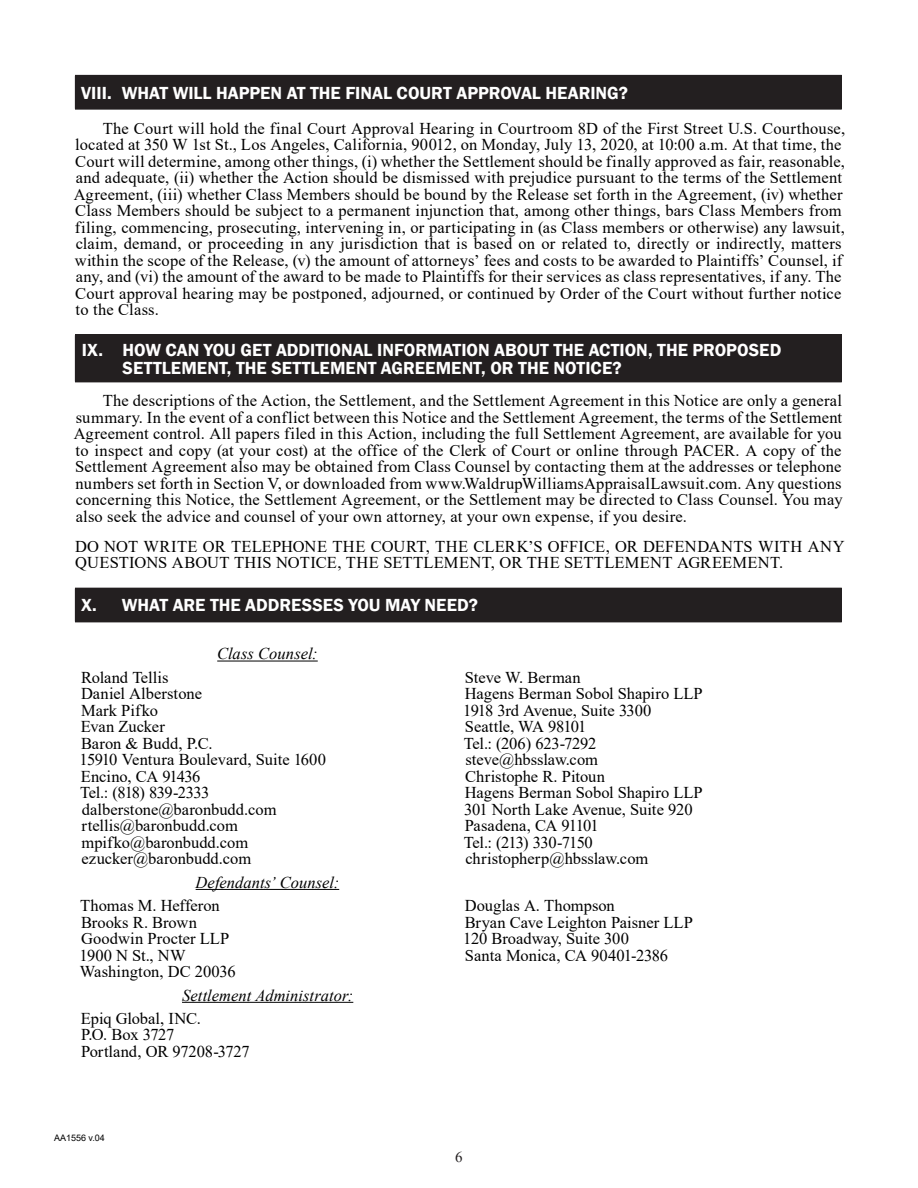
<style>
.page{position:relative;width:918px;height:1188px;background:#fff}
.page>*{position:absolute;margin:0;border:0;box-sizing:border-box;transform-origin:0 0}
.t1{font:600 18px/18px "Franklin Gothic";color:#fff}
.Body_Copy{font:16.5px/16.5px "Times New Roman";letter-spacing:.005em;color:#000}
.t2{font:italic 16.5px "Times New Roman";letter-spacing:.005em;color:#000}
.Body_Copy-2{font:16.5px "Times New Roman";letter-spacing:-.015em;color:#000}
.Body_Copy-3{font:16.5px "Times New Roman";letter-spacing:-.04em;color:#000}
.t3{font:15px "Times New Roman";color:#231f20}
.t4{font:9px "Arial";color:#000}
</style>
<div class="page">
<div style="left:75px;top:75px;width:766px;height:34px;background:#231f20"></div>
<hr style="left:75px;top:75px;width:767px;height:1px;background:#231f20">
<hr style="left:841px;top:76px;width:1px;height:33px;background:#231f20">
<hr style="left:75px;top:109px;width:767px;height:1px;background:#231f20">
<div style="left:75px;top:335px;width:766px;height:47px;background:#231f20"></div>
<hr style="left:75px;top:334px;width:767px;height:1px;background:#231f20">
<hr style="left:841px;top:335px;width:1px;height:47px;background:#231f20">
<hr style="left:75px;top:382px;width:767px;height:1px;background:#231f20">
<div style="left:75px;top:588px;width:766px;height:34px;background:#231f20"></div>
<hr style="left:75px;top:588px;width:767px;height:1px;background:#231f20">
<hr style="left:841px;top:589px;width:1px;height:33px;background:#231f20">
<hr style="left:75px;top:622px;width:767px;height:1px;background:#231f20">
<hr style="left:217px;top:661px;width:101px;height:1px;background:#000">
<hr style="left:196px;top:889px;width:143px;height:1px;background:#000">
<hr style="left:182px;top:1002px;width:171px;height:1px;background:#000">
<p class="t1" style="left:81px;top:84px;width:548px">VIII. WHAT WILL HAPPEN AT THE FINAL COURT APPROVAL HEARING?</p>
<p class="Body_Copy" style="left:74px;top:119px;width:773px;text-indent:29px">The Court will hold the final Court Approval Hearing in Courtroom 8D of the First Street U.S. Courthouse, located at 350 W 1st St., Los Angeles, California, 90012, on Monday, July 13, 2020, at 10:00 a.m. At that time, the Court will determine, among other things, (i) whether the Settlement should be finally approved as fair, reasonable, and adequate, (ii) whether the Action should be dismissed with prejudice pursuant to the terms of the Settlement Agreement, (iii) whether Class Members should be bound by the Release set forth in the Agreement, (iv) whether Class Members should be subject to a permanent injunction that, among other things, bars Class Members from filing, commencing, prosecuting, intervening in, or participating in (as Class members or otherwise) any lawsuit, claim, demand, or proceeding in any jurisdiction that is based on or related to, directly or indirectly, matters within the scope of the Release, (v) the amount of attorneys’ fees and costs to be awarded to Plaintiffs’ Counsel, if any, and (vi) the amount of the award to be made to Plaintiffs for their services as class representatives, if any. The Court approval hearing may be postponed, adjourned, or continued by Order of the Court without further notice to the Class.</p>
<p class="t1" style="left:123px;top:341px;width:660px;text-indent:-41px">IX. HOW CAN YOU GET ADDITIONAL INFORMATION ABOUT THE ACTION, THE PROPOSED<br>SETTLEMENT, THE SETTLEMENT AGREEMENT, OR THE NOTICE?</p>
<p class="Body_Copy" style="left:74px;top:392px;width:770px;text-align:justify;text-indent:29px">The descriptions of the Action, the Settlement, and the Settlement Agreement in this Notice are only a general summary. In the event of a conflict between this Notice and the Settlement Agreement, the terms of the Settlement Agreement control. All papers filed in this Action, including the full Settlement Agreement, are available for you to inspect and copy (at your cost) at the office of the Clerk of Court or online through PACER. A copy of the Settlement Agreement also may be obtained from Class Counsel by contacting them at the addresses or telephone numbers set forth in Section V, or downloaded from www.WaldrupWilliamsAppraisalLawsuit.com. Any questions concerning this Notice, the Settlement Agreement, or the Settlement may be directed to Class Counsel. You may also seek the advice and counsel of your own attorney, at your own expense, if you desire.</p>
<p class="Body_Copy" style="left:75px;top:537px;width:771px">DO NOT WRITE OR TELEPHONE THE COURT, THE CLERK’S OFFICE, OR DEFENDANTS WITH ANY<br>QUESTIONS ABOUT THIS NOTICE, THE SETTLEMENT, OR THE SETTLEMENT AGREEMENT.</p>
<p class="t1" style="left:81px;top:597px;width:399px">X. WHAT ARE THE ADDRESSES YOU MAY NEED?</p>
<h2 class="t2" style="left:217px;top:642px;width:102px">Class Counsel:</h2>
<h2 class="Body_Copy" style="left:81px;top:668px;width:89px">Roland Tellis</h2>
<h2 class="Body_Copy" style="left:81px;top:685px;width:123px">Daniel Alberstone</h2>
<h2 class="Body_Copy" style="left:81px;top:701px;width:79px">Mark Pifko</h2>
<h2 class="Body_Copy" style="left:81px;top:718px;width:85px">Evan Zucker</h2>
<h2 class="Body_Copy" style="left:81px;top:734px;width:133px">Baron &amp; Budd, P.C.</h2>
<h2 class="Body_Copy" style="left:80px;top:751px;width:248px">15910 Ventura Boulevard, Suite 1600</h2>
<h2 class="Body_Copy-2" style="left:81px;top:765px;width:121px">Encino, CA 91436</h2>
<h2 class="Body_Copy-3" style="left:80px;top:781px;width:131px">Tel.: (818) 839-2333</h2>
<h2 class="Body_Copy" style="left:82px;top:800px;width:196px">dalberstone@baronbudd.com</h2>
<h2 class="Body_Copy" style="left:82px;top:817px;width:158px">rtellis@baronbudd.com</h2>
<h2 class="Body_Copy" style="left:82px;top:833px;width:168px">mpifko@baronbudd.com</h2>
<h2 class="Body_Copy" style="left:82px;top:850px;width:171px">ezucker@baronbudd.com</h2>
<h2 class="Body_Copy" style="left:465px;top:668px;width:117px">Steve W. Berman</h2>
<h2 class="Body_Copy" style="left:465px;top:685px;width:239px">Hagens Berman Sobol Shapiro LLP</h2>
<h2 class="Body_Copy-2" style="left:463px;top:699px;width:190px">1918 3rd Avenue, Suite 3300</h2>
<h2 class="Body_Copy" style="left:465px;top:718px;width:123px">Seattle, WA 98101</h2>
<h2 class="Body_Copy-2" style="left:464px;top:732px;width:134px">Tel.: (206) 623-7292</h2>
<h2 class="Body_Copy" style="left:465px;top:751px;width:134px">steve@hbsslaw.com</h2>
<h2 class="Body_Copy" style="left:465px;top:767px;width:142px">Christophe R. Pitoun</h2>
<h2 class="Body_Copy" style="left:465px;top:784px;width:239px">Hagens Berman Sobol Shapiro LLP</h2>
<h2 class="Body_Copy" style="left:464px;top:800px;width:230px">301 North Lake Avenue, Suite 920</h2>
<h2 class="Body_Copy" style="left:465px;top:817px;width:135px">Pasadena, CA 91101</h2>
<h2 class="Body_Copy-3" style="left:464px;top:831px;width:131px">Tel.: (213) 330-7150</h2>
<h2 class="Body_Copy" style="left:465px;top:850px;width:184px">christopherp@hbsslaw.com</h2>
<h2 class="t2" style="left:196px;top:871px;width:145px">Defendants’ Counsel:</h2>
<h2 class="Body_Copy" style="left:80px;top:897px;width:141px">Thomas M. Hefferon</h2>
<h2 class="Body_Copy" style="left:81px;top:913px;width:118px">Brooks R. Brown</h2>
<h2 class="Body_Copy" style="left:81px;top:930px;width:149px">Goodwin Procter LLP</h2>
<h2 class="Body_Copy" style="left:80px;top:946px;width:108px">1900 N St., NW</h2>
<h2 class="Body_Copy" style="left:80px;top:963px;width:157px">Washington, DC 20036</h2>
<h2 class="t2" style="left:182px;top:984px;width:173px">Settlement Administrator:</h2>
<h2 class="Body_Copy" style="left:81px;top:1010px;width:122px">Epiq Global, INC.</h2>
<h2 class="Body_Copy" style="left:81px;top:1026px;width:95px">P.O. Box 3727</h2>
<h2 class="Body_Copy" style="left:81px;top:1043px;width:170px">Portland, OR 97208-3727</h2>
<p class="t4" style="left:54px;top:1131px;width:52px">AA1556 v.04</p>
<h2 class="Body_Copy" style="left:465px;top:897px;width:152px">Douglas A. Thompson</h2>
<h2 class="Body_Copy" style="left:465px;top:913px;width:230px">Bryan Cave Leighton Paisner LLP</h2>
<h2 class="Body_Copy" style="left:463px;top:930px;width:167px">120 Broadway, Suite 300</h2>
<h2 class="Body_Copy" style="left:465px;top:946px;width:205px">Santa Monica, CA 90401-2386</h2>
<p class="t3" style="left:455px;top:1146px;width:9px">6</p>
</div>
